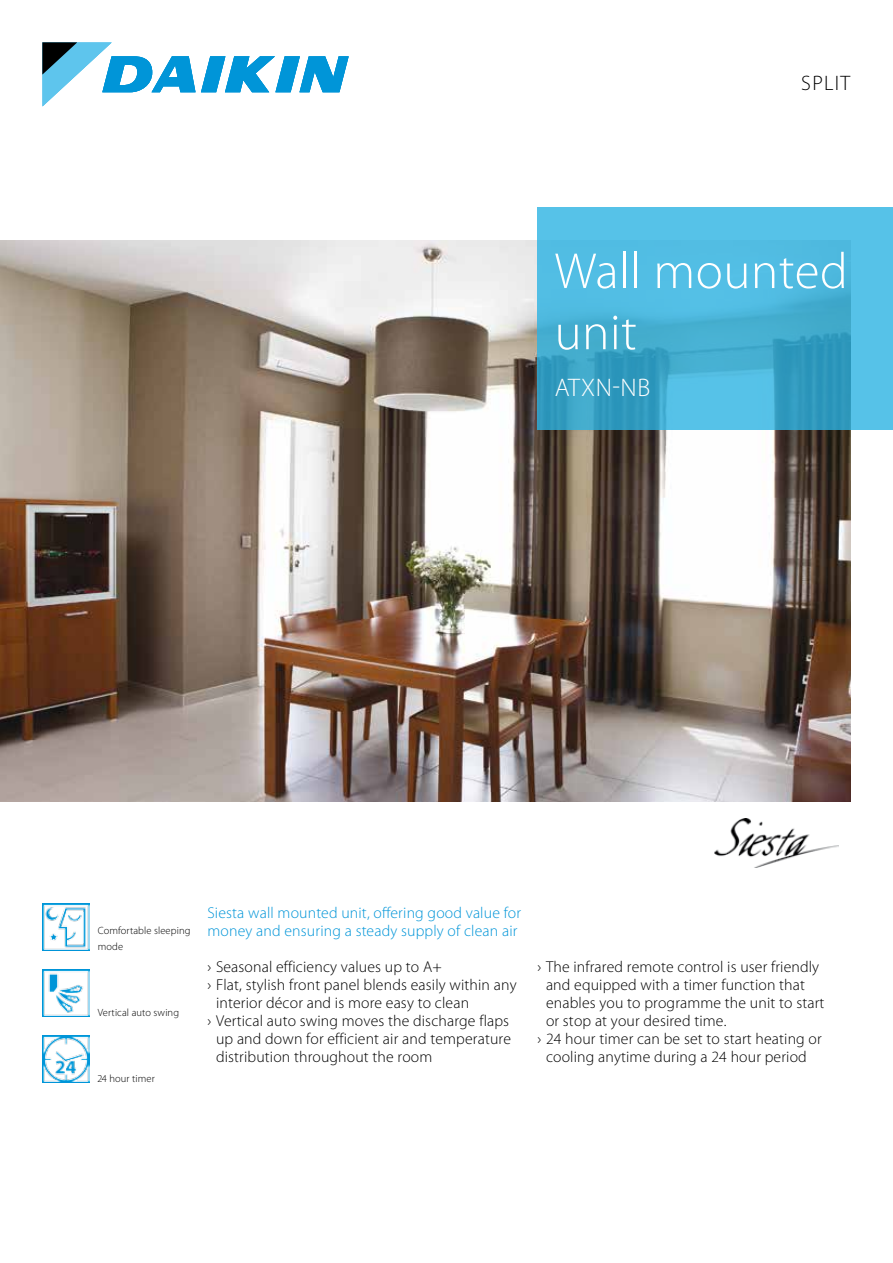
<style>
.page{position:relative;width:893px;height:1263px;background:#fff}
.page>*{position:absolute;margin:0;border:0;box-sizing:border-box;transform-origin:0 0}
.t1{font:300 51px/61.2px "Myriad Pro";letter-spacing:.01em;color:#fff}
.t2{font:300 25.5px "Myriad Pro";letter-spacing:.02em;color:#fff}
.t3{font:300 21px "Myriad Pro";letter-spacing:.06em;color:#000}
.t4{font:300 15.75px "Myriad Pro";letter-spacing:.01em;color:#000}
.t5{font:300 15.75px/18px "Myriad Pro";letter-spacing:.01em;color:#0095d8}
.t6{font:300 10.5px/16.5px "Myriad Pro";letter-spacing:.01em;color:#000}
</style>
<div class="page">
<svg style="left:43px;top:43px;width:306px;height:63px"></svg>
<img style="left:715px;top:818px;width:123px;height:50px">
<img style="left:43px;top:1035px;width:46px;height:47px">
<img style="left:43px;top:969px;width:46px;height:47px">
<img style="left:43px;top:903px;width:46px;height:47px">
<img style="left:0;top:241px;width:850px;height:561px">
<svg style="left:537px;top:208px;width:356px;height:222px;background:#49b4d9"></svg>
<h3 class="t3" style="left:801px;top:71px;width:50px">SPLIT</h3>
<h1 class="t1" style="left:554px;top:241px;width:295px">Wall mounted unit</h1>
<h2 class="t2" style="left:555px;top:373px;width:97px">ATXN-NB</h2>
<p class="t6" style="left:98px;top:922px;width:94px">Comfortable sleeping mode</p>
<p class="t6" style="left:98px;top:1004px;width:83px">Vertical auto swing</p>
<p class="t6" style="left:98px;top:1070px;width:59px">24 hour timer</p>
<p class="t5" style="left:207px;top:904px;width:315px">Siesta wall mounted unit, offering good value for money and ensuring a steady supply of clean air</p>
<p class="t4" style="left:207px;top:958px;width:236px">› Seasonal efficiency values up to A+</p>
<p class="t4" style="left:207px;top:976px;width:311px">› Flat, stylish front panel blends easily within any</p>
<p class="t4" style="left:216px;top:994px;width:255px">interior décor and is more easy to clean</p>
<p class="t4" style="left:207px;top:1012px;width:303px">› Vertical auto swing moves the discharge flaps</p>
<p class="t4" style="left:216px;top:1030px;width:296px">up and down for efficient air and temperature</p>
<p class="t4" style="left:216px;top:1048px;width:218px">distribution throughout the room</p>
<p class="t4" style="left:537px;top:958px;width:283px">› The infrared remote control is user friendly</p>
<p class="t4" style="left:546px;top:976px;width:260px">and equipped with a timer function that</p>
<p class="t4" style="left:546px;top:994px;width:280px">enables you to programme the unit to start</p>
<p class="t4" style="left:546px;top:1012px;width:182px">or stop at your desired time.</p>
<p class="t4" style="left:537px;top:1030px;width:286px">› 24 hour timer can be set to start heating or</p>
<p class="t4" style="left:546px;top:1048px;width:262px">cooling anytime during a 24 hour period</p>
</div>
